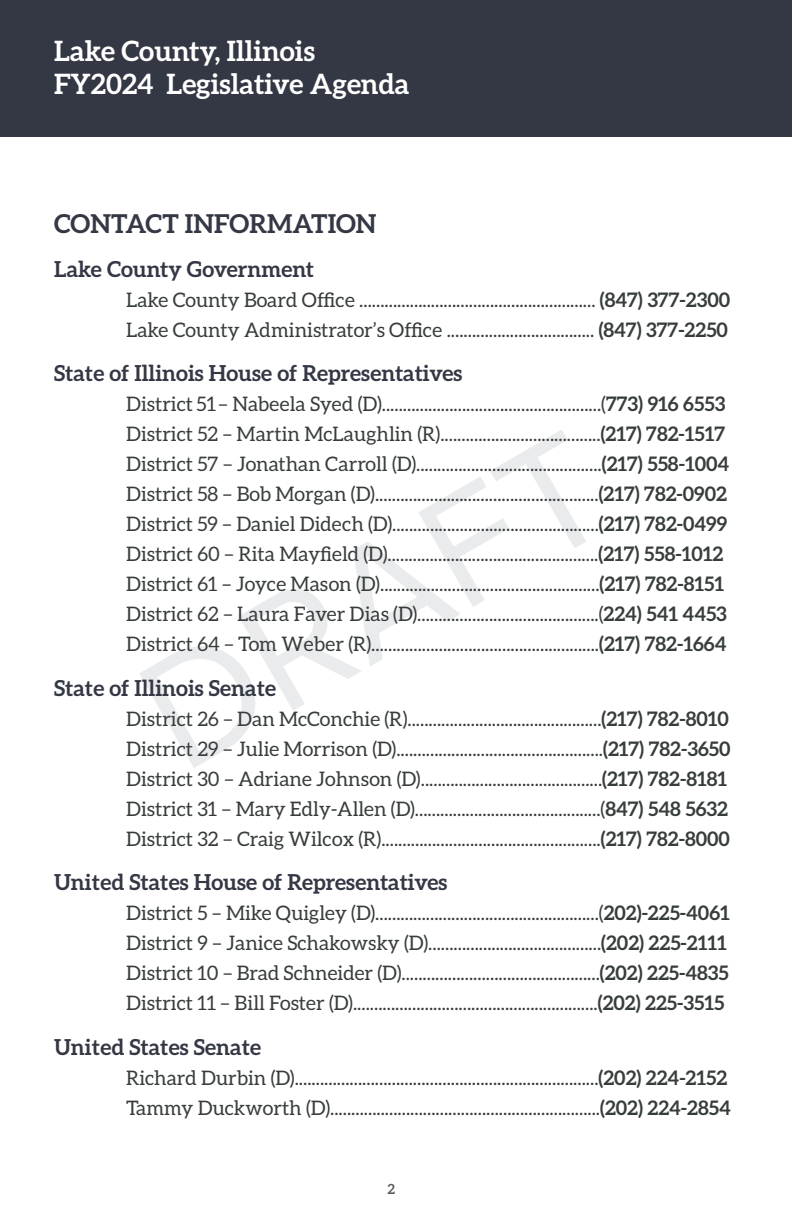
<style>
.page{position:relative;width:792px;height:1224px;background:#fff}
.page>*{position:absolute;margin:0;border:0;box-sizing:border-box;transform-origin:0 0}
.t1{font:164px "Proxima Nova";color:#223b46}
.t2{font:700 28px/33.6px "Aleo";color:#fff}
.t3{font:700 26px "Aleo";color:#343844}
.t4{font:700 22px "Aleo";color:#343844}
.t5{font:20px/30px "Aleo";color:#373c3c}
.t6{font:700 14px "Aleo";color:#5f5f60}
.s1{font-weight:700}
</style>
<div class="page">
<div style="left:0;top:0;width:792px;height:137px;background:#343844"></div>
<h2 class="t2" style="left:54px;top:33px;width:357px">Lake County, Illinois<br>FY2024 Legislative Agenda</h2>
<h3 class="t3" style="left:54px;top:208px;width:324px">CONTACT INFORMATION</h3>
<p class="t4" style="left:54px;top:256px;width:262px">Lake County Government</p>
<p class="t5" style="left:126px;top:285px;width:606px">Lake County Board Office ........................................................ <span class="s1">(847) 377-2300<br></span>Lake County Administrator’s Office ................................... <span class="s1">(847) 377-2250</span></p>
<p class="t4" style="left:54px;top:361px;width:410px">State of Illinois House of Representatives</p>
<p class="t5" style="left:126px;top:389px;width:605px">District 51 – Nabeela Syed (D)....................................................(<span class="s1">773) 916 6553<br></span>District 52 – Martin McLaughlin (R)......................................<span class="s1">(217) 782-1517<br></span>District 57 – Jonathan Carroll (D)............................................<span class="s1">(217) 558-1004<br></span>District 58 – Bob Morgan (D).....................................................<span class="s1">(217) 782-0902<br></span>District 59 – Daniel Didech (D).................................................<span class="s1">(217) 782-0499<br></span>District 60 – Rita Mayfield (D)..................................................<span class="s1">(217) 558-1012<br></span>District 61 – Joyce Mason (D)....................................................<span class="s1">(217) 782-8151<br></span>District 62 – Laura Faver Dias (D)...........................................(<span class="s1">224) 541 4453<br></span>District 64 – Tom Weber (R)......................................................<span class="s1">(217) 782-1664</span></p>
<p class="t4" style="left:54px;top:675px;width:224px">State of Illinois Senate</p>
<p class="t5" style="left:126px;top:703px;width:606px">District 26 – Dan McConchie (R)..............................................<span class="s1">(217) 782-8010<br></span>District 29 – Julie Morrison (D).................................................<span class="s1">(217) 782-3650<br></span>District 30 – Adriane Johnson (D)...........................................<span class="s1">(217) 782-8181<br></span>District 31 – Mary Edly-Allen (D)............................................(<span class="s1">847) 548 5632<br></span>District 32 – Craig Wilcox (R)....................................................<span class="s1">(217) 782-8000</span></p>
<p class="t4" style="left:54px;top:870px;width:395px">United States House of Representatives</p>
<p class="t5" style="left:126px;top:898px;width:605px">District 5 – Mike Quigley (D).....................................................(<span class="s1">202)-225-4061<br></span>District 9 – Janice Schakowsky (D).........................................<span class="s1">(202) 225-2111<br></span>District 10 – Brad Schneider (D)...............................................<span class="s1">(202) 225-4835<br></span>District 11 – Bill Foster (D)..........................................................<span class="s1">(202) 225-3515</span></p>
<p class="t4" style="left:54px;top:1034px;width:209px">United States Senate</p>
<p class="t5" style="left:126px;top:1062px;width:606px">Richard Durbin (D)........................................................................<span class="s1">(202) 224-2152<br></span>Tammy Duckworth (D)................................................................<span class="s1">(202) 224-2854</span></p>
<h1 class="t1" style="left:94px;top:621px;width:508px;rotate:-30deg">DRAFT</h1>
<p class="t6" style="left:387px;top:1181px;width:9px">2</p>
</div>
